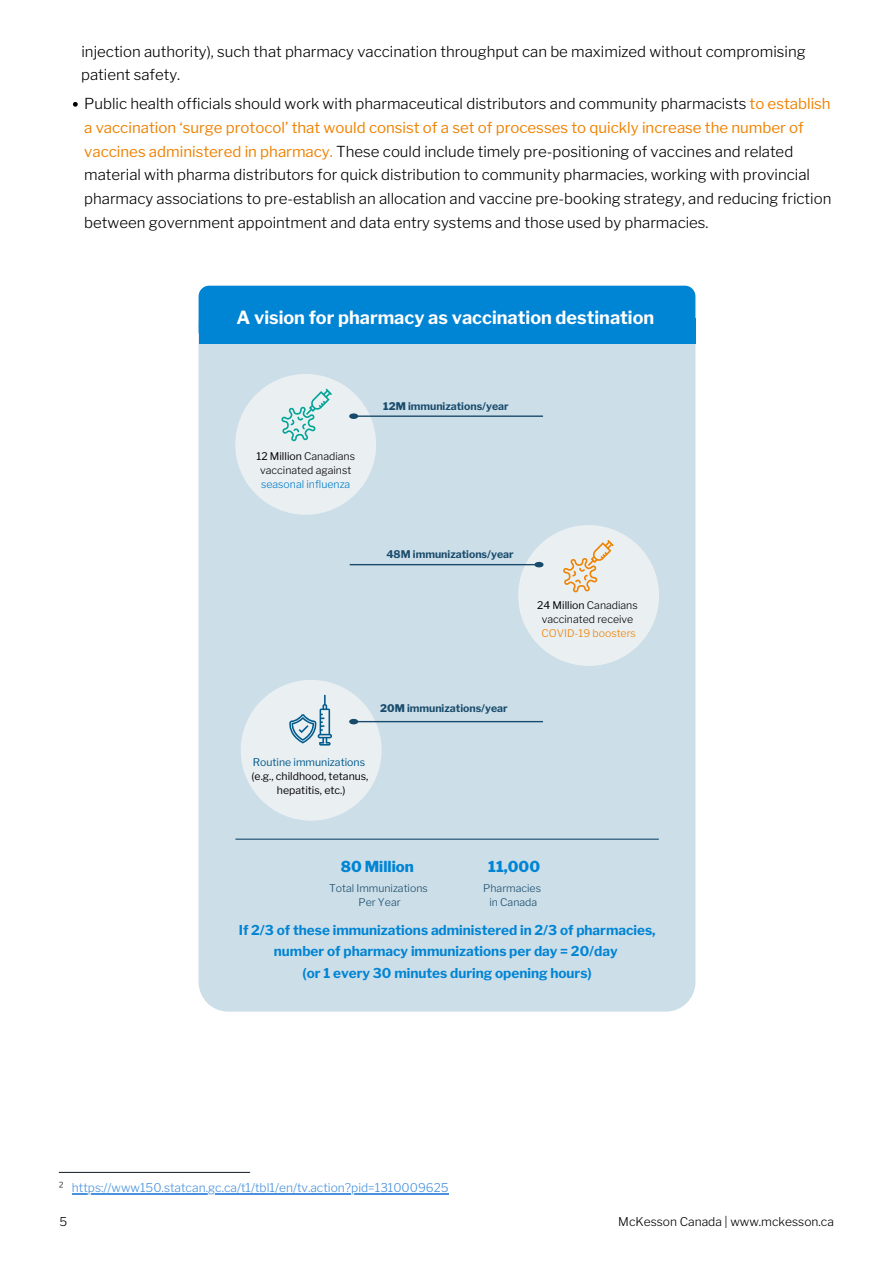
<style>
.page{position:relative;width:894px;height:1264px;background:#fff}
.page>*{position:absolute;margin:0;border:0;box-sizing:border-box;transform-origin:0 0}
.t1{font:700 18px "Libre Franklin";color:#fff}
.t2{font:300 15px/23.7px "Libre Franklin";color:#000}
.t3{font:800 15px "Libre Franklin";color:#0084d4}
.t4{font:700 13.5px/21.5px "Libre Franklin";color:#0084d4;text-align:center}
.t5{font:300 12px "Libre Franklin";color:#4891dc}
.t6{font:300 12px "Libre Franklin";color:#000}
.t7{font:10.5px "Libre Franklin";color:#000}
.t8{font:700 10.5px "Libre Franklin";color:#184b6b}
.t9{font:300 10.5px "Libre Franklin";color:#184b6b}
.t10{font:300 10.5px "Libre Franklin";color:#000}
.t11{font:10.5px "Libre Franklin";color:#005a8c}
.t12{font:300 10.5px "Libre Franklin";color:#007bc7}
.t13{font:300 10.5px "Libre Franklin";color:#ef8200}
.s1{font-weight:400;color:#ef8200}
.s2{font-weight:300}
.s3{font-weight:800}
.s4{color:#000}
</style>
<div class="page">
<hr style="left:59px;top:1171px;width:190px;height:1px;background:#293039">
<div style="left:198px;top:295px;width:497px;height:716px;background:#ccdee8;border-radius:30px"></div>
<div style="left:198px;top:318px;width:497px;height:26px;background:#0084d4"></div>
<div style="left:241px;top:680px;width:140px;height:140px;background:#eaeff2;border-radius:50%"></div>
<div style="left:518px;top:525px;width:140px;height:141px;background:#eaeff2;border-radius:50%"></div>
<hr style="left:349px;top:563px;width:186px;height:2px;background:#184b6b">
<svg style="left:532px;top:561px;width:12px;height:7px"></svg>
<div style="left:235px;top:374px;width:141px;height:141px;background:#eaeff2;border-radius:50%"></div>
<hr style="left:357px;top:415px;width:186px;height:2px;background:#184b6b">
<svg style="left:349px;top:413px;width:11px;height:6px"></svg>
<svg style="left:563px;top:539px;width:50px;height:53px"></svg>
<svg style="left:281px;top:388px;width:51px;height:53px"></svg>
<svg style="left:289px;top:695px;width:43px;height:50px"></svg>
<hr style="left:357px;top:720px;width:186px;height:2px;background:#184b6b">
<svg style="left:349px;top:718px;width:11px;height:7px"></svg>
<div style="left:198px;top:286px;width:497px;height:56px;background:#0084d4;border-radius:11px"></div>
<hr style="left:236px;top:838px;width:422px;height:1px;background:#184b6b">
<svg style="left:73px;top:102px;width:5px;height:5px"></svg>
<hr style="left:72px;top:1192px;width:376px;height:1px;background:#4891dc">
<p class="t2" style="left:81px;top:39px;width:725px">injection authority), such that pharmacy vaccination throughput can be maximized without compromising patient safety.</p>
<p class="t2" style="left:84px;top:92px;width:748px">Public health officials should work with pharmaceutical distributors and community pharmacists <span class="s1">to establish a vaccination ‘surge protocol’ that would consist of a set of processes to quickly increase the number of vaccines administered in pharmacy.</span> These could include timely pre-positioning of vaccines and related material with pharma distributors for quick distribution to community pharmacies, working with provincial pharmacy associations to pre-establish an allocation and vaccine pre-booking strategy, and reducing friction between government appointment and data entry systems and those used by pharmacies.</p>
<p class="t1" style="left:236px;top:306px;width:419px">A vision for pharmacy as vaccination destination</p>
<p class="t7" style="left:256px;top:449px;width:100px">12 Million <span class="s2">Canadians</span></p>
<p class="t10" style="left:260px;top:463px;width:93px">vaccinated against</p>
<p class="t12" style="left:261px;top:477px;width:91px">seasonal influenza</p>
<p class="t8" style="left:383px;top:399px;width:127px"><span class="s3">12M</span> immunizations/year</p>
<p class="t8" style="left:386px;top:548px;width:129px">48M immunizations/year</p>
<p class="t7" style="left:537px;top:599px;width:102px">24 Million <span class="s2">Canadians</span></p>
<p class="t10" style="left:541px;top:613px;width:93px">vaccinated receive</p>
<p class="t13" style="left:541px;top:627px;width:96px">COVID-19 boosters</p>
<p class="t8" style="left:380px;top:702px;width:129px"><span class="s3">20M</span> immunizations/year</p>
<p class="t11" style="left:253px;top:755px;width:114px">Routine immunizations</p>
<p class="t7" style="left:251px;top:769px;width:118px">(e.g., childhood, tetanus,</p>
<p class="t7" style="left:277px;top:783px;width:70px">hepatitis, etc.)</p>
<p class="t3" style="left:340px;top:857px;width:75px">80 Million</p>
<p class="t3" style="left:488px;top:857px;width:53px">11,000</p>
<p class="t9" style="left:483px;top:881px;width:59px">Pharmacies</p>
<p class="t9" style="left:489px;top:895px;width:49px">in Canada</p>
<p class="t9" style="left:329px;top:881px;width:100px">Total Immunizations</p>
<p class="t9" style="left:358px;top:895px;width:44px">Per Year</p>
<p class="t4" style="left:239px;top:919px;width:418px">If 2/3 of these immunizations administered in 2/3 of pharmacies, number of pharmacy immunizations per day = 20/day</p>
<p class="t4" style="left:302px;top:962px;width:290px">(or 1 every 30 minutes during opening hours)</p>
<p class="t5" style="left:59px;top:1180px;width:391px"><span class="s4">²</span> https://www150.statcan.gc.ca/t1/tbl1/en/tv.action?pid=1310009625</p>
<p class="t6" style="left:59px;top:1213px;width:9px">5</p>
<p class="t6" style="left:618px;top:1213px;width:217px">McKesson Canada | www.mckesson.ca</p>
</div>
